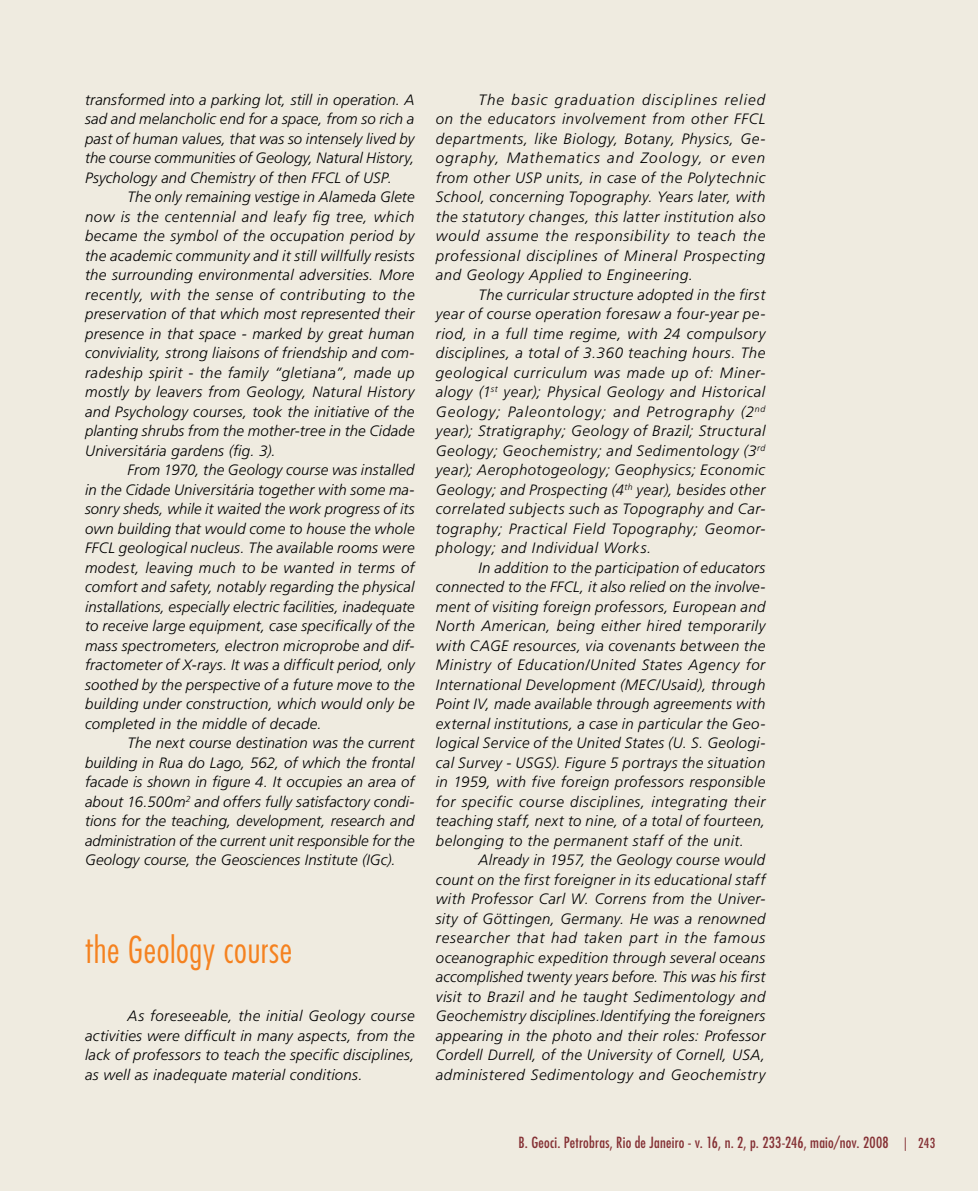
<style>
.page{position:relative;width:978px;height:1191px;background:#efebe0}
.page>*{position:absolute;margin:0;border:0;box-sizing:border-box;transform-origin:0 0}
.t1{font:300 condensed 36px "Futura Std";letter-spacing:.015em;color:#f58220}
.t2{font:italic 300 15px/19.5px "Frutiger LT Std";letter-spacing:.02em;color:#000;text-align:justify}
.t3{font:condensed 15px "Futura Std";letter-spacing:.015em;color:#853135}
.t4{font:condensed 13.5px "Futura Std";color:#853135}
</style>
<div class="page">
<p class="t2" style="left:85px;top:90px;width:331px">transformed into a parking lot, still in operation. A sad and melancholic end for a space, from so rich a past of human values, that was so intensely lived by the course communities of Geology, Natural History, Psychology and Chemistry of then FFCL of USP.</p>
<p class="t2" style="left:85px;top:187px;width:331px;text-indent:43px">The only remaining vestige in Alameda Glete now is the centennial and leafy fig tree, which became the symbol of the occupation period by the academic community and it still willfully resists the surrounding environmental adversities. More recently, with the sense of contributing to the preservation of that which most represented their presence in that space - marked by great human conviviality, strong liaisons of friendship and com&shy;radeship spirit - the family “gletiana”, made up mostly by leavers from Geology, Natural History and Psychology courses, took the initiative of the planting shrubs from the mother-tree in the Cidade Universitária gardens (fig. 3).</p>
<p class="t2" style="left:85px;top:460px;width:331px;text-indent:43px">From 1970, the Geology course was installed in the Cidade Universitária together with some ma&shy;sonry sheds, while it waited the work progress of its own building that would come to house the whole FFCL geological nucleus. The available rooms were modest, leaving much to be wanted in terms of comfort and safety, notably regarding the physical installations, especially electric facilities, inadequate to receive large equipment, case specifically of the mass spectrometers, electron microprobe and dif&shy;fractometer of X-rays. It was a difficult period, only soothed by the perspective of a future move to the building under construction, which would only be completed in the middle of decade.</p>
<p class="t2" style="left:85px;top:733px;width:331px;text-indent:43px">The next course destination was the current building in Rua do Lago, 562, of which the frontal facade is shown in figure 4. It occupies an area of about 16.500m<sup>2</sup> and offers fully satisfactory condi&shy;tions for the teaching, development, research and administration of the current unit responsible for the Geology course, the Geosciences Institute (IGc).</p>
<h1 class="t1" style="left:85px;top:928px;width:209px">the Geology course</h1>
<p class="t2" style="left:85px;top:1006px;width:331px;text-indent:43px">As foreseeable, the initial Geology course activities were difficult in many aspects, from the lack of professors to teach the specific disciplines, as well as inadequate material conditions.</p>
<p class="t2" style="left:436px;top:90px;width:331px;text-indent:43px">The basic graduation disciplines relied on the educators involvement from other FFCL departments, like Biology, Botany, Physics, Ge&shy;ography, Mathematics and Zoology, or even from other USP units, in case of the Polytechnic School, concerning Topography. Years later, with the statutory changes, this latter institution also would assume the responsibility to teach the professional disciplines of Mineral Prospecting and Geology Applied to Engineering.</p>
<p class="t2" style="left:436px;top:285px;width:331px;text-indent:43px">The curricular structure adopted in the first year of course operation foresaw a four-year pe&shy;riod, in a full time regime, with 24 compulsory disciplines, a total of 3.360 teaching hours. The geological curriculum was made up of: Miner&shy;alogy (1<sup>st</sup> year); Physical Geology and Historical Geology; Paleontology; and Petrography (2<sup>nd </sup>year); Stratigraphy; Geology of Brazil; Structural Geology; Geochemistry; and Sedimentology (3<sup>rd </sup>year); Aerophotogeology; Geophysics; Economic Geology; and Prospecting (4<sup>th</sup> year), besides other correlated subjects such as Topography and Car&shy;tography; Practical Field Topography; Geomor&shy;phology; and Individual Works.</p>
<p class="t2" style="left:436px;top:558px;width:331px;text-indent:43px">In addition to the participation of educators connected to the FFCL, it also relied on the involve&shy;ment of visiting foreign professors, European and North American, being either hired temporarily with CAGE resources, via covenants between the Ministry of Education/United States Agency for International Development (MEC/Usaid), through Point IV, made available through agreements with external institutions, a case in particular the Geo&shy;logical Service of the United States (U. S. Geologi&shy;cal Survey - USGS). Figure 5 portrays the situation in 1959, with five foreign professors responsible for specific course disciplines, integrating their teaching staff, next to nine, of a total of fourteen, belonging to the permanent staff of the unit.</p>
<p class="t2" style="left:436px;top:850px;width:331px;text-indent:43px">Already in 1957, the Geology course would count on the first foreigner in its educational staff with Professor Carl W. Correns from the Univer&shy;sity of Göttingen, Germany. He was a renowned researcher that had taken part in the famous oceanographic expedition through several oceans accomplished twenty years before. This was his first visit to Brazil and he taught Sedimentology and Geochemistry disciplines.Identifying the foreigners appearing in the photo and their roles: Professor Cordell Durrell, of the University of Cornell, USA, administered Sedimentology and Geochemistry</p>
<p class="t3" style="left:519px;top:1134px;width:372px">B. Geoci. Petrobras, Rio de Janeiro - v. 16, n. 2, p. 233-246, maio/nov. 2008</p>
<p class="t4" style="left:904px;top:1135px;width:33px">| 243</p>
</div>
